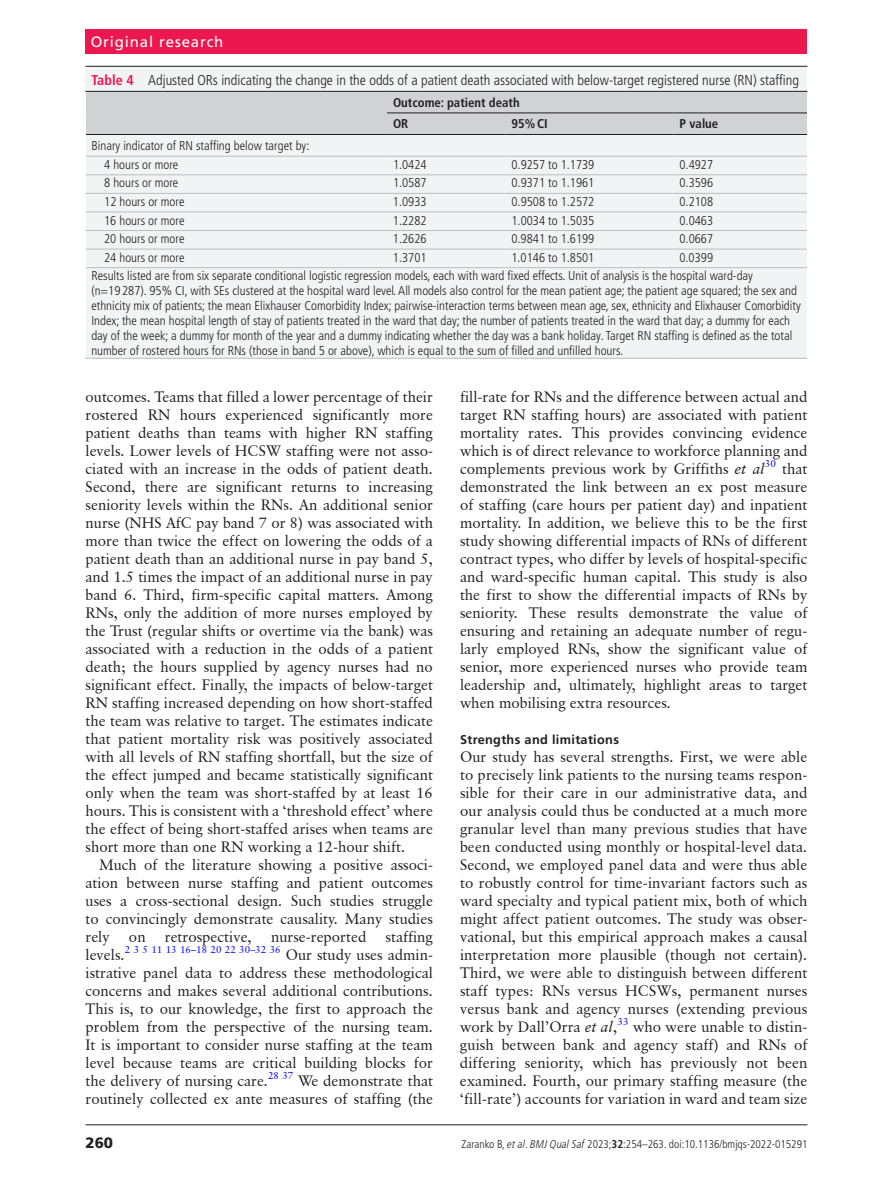
<style>
.page{position:relative;width:893px;height:1191px;background:#fff}
.page>*{position:absolute;margin:0;border:0;box-sizing:border-box;transform-origin:0 0}
.t1{font:15px/18px "Classical Garamond BT";color:#231f20;text-align:justify}
.t2{font:15px "Frutiger LT Std";letter-spacing:.055em;color:#fff}
.t3{font:900 15px "Frutiger LT Std";color:#231f20}
.t4{font:300 condensed 14.25px "Frutiger LT Pro";color:#231f20}
.t5{font:300 condensed 12.75px/15px "Frutiger LT Pro";color:#231f20}
.t6{font:700 condensed 12.75px/21.6px "Frutiger LT Pro";color:#231f20}
.t7{font:700 12.75px "Frutiger LT Std";letter-spacing:.025em;color:#231f20}
.t8{font:300 condensed 11.25px "Frutiger LT Pro";color:#231f20}
.t9{font:9.9px "Classical Garamond BT";color:#00f}
.s1{font-weight:700;color:#ed174f}
.s2{font-style:italic}
.s3{font-weight:700}
</style>
<div class="page">
<hr style="left:86px;top:1124px;width:721px;height:1px;background:#231f20">
<div style="left:86px;top:30px;width:721px;height:24px;background:#ed174f"></div>
<div style="left:86px;top:66px;width:721px;height:292px;background:#f2f3f4"></div>
<hr style="left:86px;top:66px;width:721px;height:1px;background:#231f20">
<hr style="left:85px;top:358px;width:302px;height:1px;background:#bcbdc0">
<hr style="left:387px;top:358px;width:119px;height:1px;background:#bcbdc0">
<hr style="left:506px;top:358px;width:168px;height:1px;background:#bcbdc0">
<hr style="left:674px;top:358px;width:134px;height:1px;background:#bcbdc0">
<svg style="left:85px;top:91px;width:723px;height:177px"></svg>
<p class="t2" style="left:91px;top:33px;width:134px">Original research</p>
<p class="t4" style="left:92px;top:72px;width:709px"><span class="s1">Table 4</span> Adjusted ORs indicating the change in the odds of a patient death associated with below-target registered nurse (RN) staffing</p>
<p class="t6" style="left:393px;top:92px;width:128px">Outcome: patient death<br>OR</p>
<p class="t6" style="left:511px;top:113px;width:38px">95%CI</p>
<p class="t6" style="left:679px;top:113px;width:40px">P value</p>
<p class="t5" style="left:104px;top:137px;width:207px;line-height:18.6px;text-indent:-13px">Binary indicator of RN staffing below target by:<br>4 hours or more</p>
<p class="t5" style="left:393px;top:157px;width:35px">1.0424</p>
<p class="t5" style="left:511px;top:157px;width:84px">0.9257 to 1.1739</p>
<p class="t5" style="left:679px;top:157px;width:35px">0.4927</p>
<p class="t5" style="left:104px;top:176px;width:76px">8 hours or more</p>
<p class="t5" style="left:393px;top:176px;width:35px">1.0587</p>
<p class="t5" style="left:511px;top:176px;width:84px">0.9371 to 1.1961</p>
<p class="t5" style="left:679px;top:176px;width:35px">0.3596</p>
<p class="t5" style="left:104px;top:194px;width:82px">12 hours or more</p>
<p class="t5" style="left:393px;top:194px;width:35px">1.0933</p>
<p class="t5" style="left:511px;top:194px;width:84px">0.9508 to 1.2572</p>
<p class="t5" style="left:679px;top:194px;width:35px">0.2108</p>
<p class="t5" style="left:104px;top:213px;width:82px">16 hours or more</p>
<p class="t5" style="left:393px;top:213px;width:35px">1.2282</p>
<p class="t5" style="left:511px;top:213px;width:84px">1.0034 to 1.5035</p>
<p class="t5" style="left:679px;top:213px;width:35px">0.0463</p>
<p class="t5" style="left:104px;top:231px;width:82px">20 hours or more</p>
<p class="t5" style="left:393px;top:231px;width:35px">1.2626</p>
<p class="t5" style="left:511px;top:231px;width:84px">0.9841 to 1.6199</p>
<p class="t5" style="left:679px;top:231px;width:35px">0.0667</p>
<p class="t5" style="left:104px;top:250px;width:82px">24 hours or more</p>
<p class="t5" style="left:393px;top:250px;width:35px">1.3701</p>
<p class="t5" style="left:511px;top:250px;width:84px">1.0146 to 1.8501</p>
<p class="t5" style="left:91px;top:248px;width:663px;line-height:18.6px;text-indent:588px">0.0399<br>Results listed are from six separate conditional logistic regression models, each with ward fixed effects. Unit of analysis is the hospital ward-day</p>
<p class="t5" style="left:91px;top:283px;width:711px">(n=19 287). 95% CI, with SEs clustered at the hospital ward level. All models also control for the mean patient age; the patient age squared; the sex and ethnicity mix of patients; the mean Elixhauser Comorbidity Index; pairwise-interaction terms between mean age, sex, ethnicity and Elixhauser Comorbidity Index; the mean hospital length of stay of patients treated in the ward that day; the number of patients treated in the ward that day; a dummy for each day of the week; a dummy for month of the year and a dummy indicating whether the day was a bank holiday. Target RN staffing is defined as the total number of rostered hours for RNs (those in band 5 or above), which is equal to the sum of filled and unfilled hours.</p>
<p class="t1" style="left:86px;top:387px;width:349px">outcomes. Teams that filled a lower percentage of their rostered RN hours experienced significantly more patient deaths than teams with higher RN staffing levels. Lower levels of HCSW staffing were not asso&shy;ciated with an increase in the odds of patient death.<br>Second, there are significant returns to increasing seniority levels within the RNs. An additional senior nurse (NHS AfC pay band 7 or 8) was associated with more than twice the effect on lowering the odds of a patient death than an additional nurse in pay band 5, and 1.5 times the impact of an additional nurse in pay band 6. Third, firm-specific capital matters. Among RNs, only the addition of more nurses employed by the Trust (regular shifts or overtime via the bank) was associated with a reduction in the odds of a patient death; the hours supplied by agency nurses had no significant effect. Finally, the impacts of below-target RN staffing increased depending on how short-staffed the team was relative to target. The estimates indicate that patient mortality risk was positively associated with all levels of RN staffing shortfall, but the size of the effect jumped and became statistically significant only when the team was short-staffed by at least 16 hours. This is consistent with a ‘threshold effect’ where the effect of being short-staffed arises when teams are short more than one RN working a 12-hour shift.</p>
<p class="t1" style="left:85px;top:855px;width:349px;text-indent:14px">Much of the literature showing a positive associ&shy;ation between nurse staffing and patient outcomes uses a cross-sectional design. Such studies struggle to convincingly demonstrate causality. Many studies rely</p>
<p class="t1" style="left:129px;top:927px;width:18px">on</p>
<p class="t1" style="left:165px;top:927px;width:88px">retrospective,</p>
<p class="t1" style="left:271px;top:927px;width:97px">nurse-reported</p>
<p class="t1" style="left:386px;top:927px;width:49px">staffing</p>
<p class="t1" style="left:85px;top:945px;width:41px">levels.</p>
<p class="t9" style="left:125px;top:943px;width:157px">2 3 5 11 13 16–18 20 22 30–32 36</p>
<p class="t1" style="left:86px;top:945px;width:349px;text-indent:200px">Our study uses admin&shy;istrative panel data to address these methodological concerns and makes several additional contributions.<br>This is, to our knowledge, the first to approach the problem from the perspective of the nursing team.<br>It is important to consider nurse staffing at the team level because teams are critical building blocks for the delivery of nursing care.</p>
<p class="t9" style="left:268px;top:1069px;width:27px">28 37</p>
<p class="t1" style="left:86px;top:1071px;width:349px;text-align:right">We demonstrate that<br>routinely collected ex ante measures of staffing (the</p>
<p class="t1" style="left:460px;top:387px;width:349px">fill-rate for RNs and the difference between actual and target RN staffing hours) are associated with patient mortality rates. This provides convincing evidence which is of direct relevance to workforce planning and complements previous work by Griffiths <span class="s2">et al</span><sup>30</sup> that demonstrated the link between an ex post measure of staffing (care hours per patient day) and inpatient mortality. In addition, we believe this to be the first study showing differential impacts of RNs of different contract types, who differ by levels of hospital-specific and ward-specific human capital. This study is also the first to show the differential impacts of RNs by seniority. These results demonstrate the value of ensuring and retaining an adequate number of regu&shy;larly employed RNs, show the significant value of senior, more experienced nurses who provide team leadership and, ultimately, highlight areas to target when mobilising extra resources.</p>
<p class="t7" style="left:460px;top:732px;width:161px">Strengths and limitations</p>
<p class="t1" style="left:460px;top:747px;width:349px">Our study has several strengths. First, we were able to precisely link patients to the nursing teams respon&shy;sible for their care in our administrative data, and our analysis could thus be conducted at a much more granular level than many previous studies that have been conducted using monthly or hospital-level data.<br>Second, we employed panel data and were thus able to robustly control for time-invariant factors such as ward specialty and typical patient mix, both of which might affect patient outcomes. The study was obser&shy;vational, but this empirical approach makes a causal interpretation more plausible (though not certain).<br>Third, we were able to distinguish between different staff types: RNs versus HCSWs, permanent nurses versus bank and agency nurses (extending previous work by Dall’Orra <span class="s2">et al</span>,</p>
<p class="t9" style="left:617px;top:1015px;width:13px">33</p>
<p class="t1" style="left:460px;top:1017px;width:349px;text-indent:173px">who were unable to distin&shy;guish between bank and agency staff) and RNs of differing seniority, which has previously not been examined. Fourth, our primary staffing measure (the ‘fill-rate’) accounts for variation in ward and team size</p>
<p class="t3" style="left:86px;top:1133px;width:29px">260</p>
<p class="t8" style="left:462px;top:1137px;width:347px">Zaranko B, <span class="s2">et al</span>. <span class="s2">BMJ Qual Saf</span> 2023;<span class="s3">32</span>:254–263. doi:10.1136/bmjqs-2022-015291</p>
</div>
